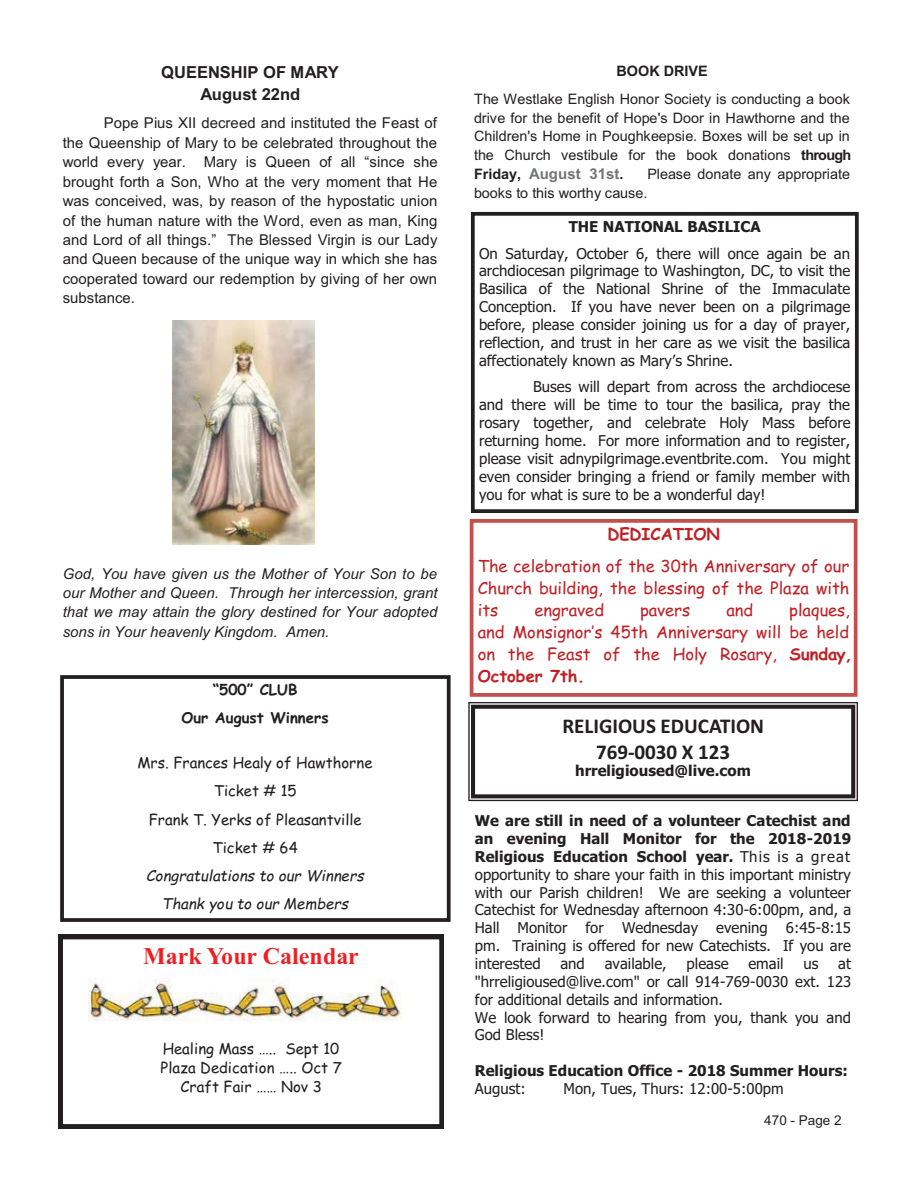
<style>
.page{position:relative;width:918px;height:1188px;background:#fff}
.page>*{position:absolute;margin:0;border:0;box-sizing:border-box;transform-origin:0 0}
.t1{font:700 24px "Times New Roman";color:#ee1f23}
.t2{font:700 21px/25.8px "Calibri";color:#231f20;text-align:center}
.t3{font:16.5px/22.2px "Comic Sans MS";color:#c02025;text-align:justify}
.t4{font:700 16.5px/21.5px "Arial";color:#231f20;text-align:center}
.t5{font:700 16.5px "Comic Sans MS";color:#c02025}
.t6{font:15px/17.9px "Tahoma";color:#231f20;text-align:justify}
.t7{font:15px/19.5px "Arial";color:#231f20;text-align:justify}
.t8{font:italic 15px/19.4px "Arial";color:#231f20;text-align:justify}
.t9{font:15px/28.2px "Comic Sans MS";color:#231f20;text-align:center}
.t10{font:700 15px "Tahoma";color:#231f20}
.t11{font:italic 15px/28.3px "Comic Sans MS";color:#231f20;text-align:center}
.t12{font:700 15px/28.2px "Comic Sans MS";color:#231f20;text-align:center}
.t13{font:700 15px "Arial";color:#737477}
.t14{font:14.4px/18.6px "Arial";color:#231f20;text-align:justify}
.t15{font:700 14.4px "Arial";color:#231f20}
.t16{font:13.5px "Arial";letter-spacing:.005em;color:#231f20}
.s1{font-weight:700}
.s2{font-size:14.4px;color:#231f20}
</style>
<div class="page">
<svg style="left:59px;top:935px;width:385px;height:194px"></svg>
<img style="left:88px;top:978px;width:314px;height:44px">
<svg style="left:468px;top:702px;width:390px;height:99px"></svg>
<div style="left:470px;top:519px;width:388px;height:178px;border:4px solid #c3504d"></div>
<div style="left:60px;top:675px;width:391px;height:247px;border:4px solid #231f20"></div>
<img style="left:173px;top:321px;width:142px;height:223px">
<div style="left:471px;top:212px;width:388px;height:301px;border:4px solid #231f20"></div>
<p class="t4" style="left:161px;top:63px;width:179px">QUEENSHIP OF MARY<br>August 22nd</p>
<p class="t7" style="left:63px;top:115px;width:376px;text-indent:41px">Pope Pius XII decreed and instituted the Feast of the Queenship of Mary to be celebrated throughout the world every year. Mary is Queen of all “since she brought forth a Son, Who at the very moment that He was conceived, was, by reason of the hypostatic union of the human nature with the Word, even as man, King and Lord of all things.” The Blessed Virgin is our Lady and Queen because of the unique way in which she has cooperated toward our redemption by giving of her own substance.</p>
<p class="t8" style="left:63px;top:565px;width:376px">God, You have given us the Mother of Your Son to be our Mother and Queen. Through her intercession, grant that we may attain the glory destined for Your adopted sons in Your heavenly Kingdom. Amen.</p>
<p class="t12" style="left:182px;top:677px;width:149px">“500” CLUB<br>Our August Winners</p>
<p class="t9" style="left:137px;top:750px;width:237px">Mrs. Frances Healy of Hawthorne<br>Ticket # 15<br>Frank T. Yerks of Pleasantville<br>Ticket # 64</p>
<p class="t11" style="left:146px;top:861px;width:219px">Congratulations to our Winners<br>Thank you to our Members</p>
<h1 class="t1" style="left:143px;top:941px;width:217px">Mark Your Calendar</h1>
<p class="t9" style="left:161px;top:1040px;width:183px;line-height:19.2px">Healing Mass ….. Sept 10<br>Plaza Dedication ….. Oct 7<br>Craft Fair …… Nov 3</p>
<p class="t15" style="left:617px;top:66px;width:93px">BOOK DRIVE</p>
<p class="t14" style="left:474px;top:91px;width:379px">The Westlake English Honor Society is conducting a book drive for the benefit of Hope's Door in Hawthorne and the Children's Home in Poughkeepsie. Boxes will be set up in the Church vestibule for the book donations <span class="s1">through</span></p>
<p class="t13" style="left:474px;top:168px;width:151px"><span class="s2">Friday,</span> August 31st<span class="s2">.</span></p>
<p class="t14" style="left:474px;top:166px;width:378px;line-height:19px;text-indent:173px">Please donate any appropriate books to this worthy cause.</p>
<p class="t10" style="left:569px;top:220px;width:194px">THE NATIONAL BASILICA</p>
<p class="t6" style="left:479px;top:245px;width:373px">On Saturday, October 6, there will once again be an archdiocesan pilgrimage to Washington, DC, to visit the Basilica of the National Shrine of the Immaculate Conception. If you have never been on a pilgrimage before, please consider joining us for a day of prayer, reflection, and trust in her care as we visit the basilica affectionately known as Mary’s Shrine.</p>
<p class="t6" style="left:479px;top:379px;width:373px;text-indent:54px">Buses will depart from across the archdiocese and there will be time to tour the basilica, pray the rosary together, and celebrate Holy Mass before returning home. For more information and to register, please visit adnypilgrimage.eventbrite.com. You might even consider bringing a friend or family member with you for what is sure to be a wonderful day!</p>
<p class="t5" style="left:607px;top:528px;width:114px">DEDICATION</p>
<p class="t3" style="left:478px;top:556px;width:373px">The celebration of the 30th Anniversary of our Church building, the blessing of the Plaza with its</p>
<p class="t3" style="left:478px;top:601px;width:376px;text-align:left;text-indent:311px">plaques, and Monsignor’s 45th Anniversary will be held on the Feast of the Holy Rosary, <span class="s1">Sunday,<br>October 7th.</span></p>
<p class="t3" style="left:534px;top:601px;width:71px">engraved</p>
<p class="t3" style="left:640px;top:601px;width:52px">pavers</p>
<p class="t3" style="left:726px;top:601px;width:28px">and</p>
<h2 class="t2" style="left:562px;top:713px;width:203px">RELIGIOUS EDUCATION<br>769-0030 X 123</h2>
<p class="t10" style="left:575px;top:765px;width:177px">hrreligioused@live.com</p>
<p class="t6" style="left:475px;top:813px;width:378px"><span class="s1">We are still in need of a volunteer Catechist and an evening Hall Monitor for the 2018-2019<br>Religious Education School year.</span> This is a great opportunity to share your faith in this important ministry with our Parish children! We are seeking a volunteer Catechist for Wednesday afternoon 4:30-6:00pm, and, a Hall Monitor for Wednesday evening 6:45-8:15 pm. Training is offered for new Catechists. If you are interested</p>
<p class="t6" style="left:560px;top:956px;width:26px">and</p>
<p class="t6" style="left:605px;top:956px;width:64px">available,</p>
<p class="t6" style="left:687px;top:956px;width:44px">please</p>
<p class="t6" style="left:748px;top:956px;width:37px">email</p>
<p class="t6" style="left:803px;top:956px;width:17px">us</p>
<p class="t6" style="left:475px;top:956px;width:378px;text-align:left;text-indent:363px">at "hrreligioused@live.com" or call 914-769-0030 ext. 123 for additional details and information.<br>We look forward to hearing from you, thank you and<br>God Bless!</p>
<p class="t10" style="left:475px;top:1065px;width:374px">Religious Education Office - 2018 Summer Hours:</p>
<p class="t6" style="left:475px;top:1081px;width:53px">August:</p>
<p class="t6" style="left:564px;top:1081px;width:222px">Mon, Tues, Thurs: 12:00-5:00pm</p>
<p class="t16" style="left:764px;top:1115px;width:79px">470 - Page 2</p>
</div>
